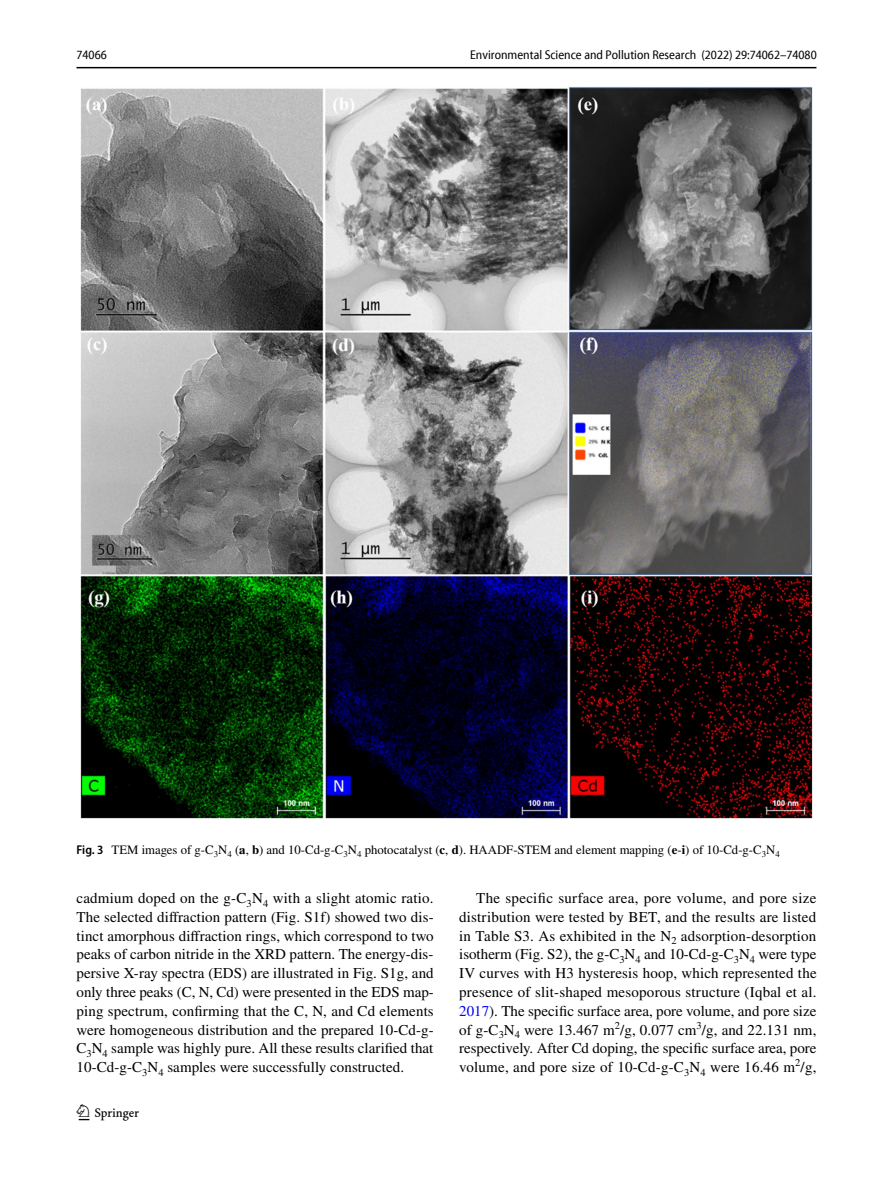
<style>
.page{position:relative;width:893px;height:1187px;background:#fff}
.page>*{position:absolute;margin:0;border:0;box-sizing:border-box;transform-origin:0 0}
.t1{font:22.5px "Springnew Regular 3";color:#000}
.t2{font:15px/18.8px "STIX";letter-spacing:.005em;color:#000;text-align:justify}
.t3{font:12.75px "STIX";color:#000}
.t4{font:semi-condensed 12.75px "Myriad Pro Unic";color:#000}
.s1{font-family:"Myriad Pro";font-weight:600;font-stretch:semi-condensed}
.s2{font-weight:700}
.s3{color:#00f}
</style>
<div class="page">
<hr style="left:77px;top:67px;width:739px;height:1px;background:#000">
<img style="left:81px;top:87px;width:731px;height:731px">
<p class="t4" style="left:77px;top:50px;width:32px">74066</p>
<p class="t4" style="left:470px;top:50px;width:348px">Environmental Science and Pollution Research (2022) 29:74062–74080</p>
<p class="t3" style="left:77px;top:840px;width:705px"><span class="s1">Fig. 3</span> TEM images of g-C<sub>3</sub>N<sub>4</sub> (<span class="s2">a</span>, <span class="s2">b</span>) and 10-Cd-g-C<sub>3</sub>N<sub>4</sub> photocatalyst (<span class="s2">c</span>, <span class="s2">d</span>). HAADF-STEM and element mapping (<span class="s2">e</span>-<span class="s2">i</span>) of 10-Cd-g-C<sub>3</sub>N<sub>4</sub></p>
<p class="t2" style="left:77px;top:889px;width:359px">cadmium doped on the g-C<sub>3</sub>N<sub>4</sub> with a slight atomic ratio.<br>The selected diffraction pattern (Fig. S1f) showed two dis&shy;tinct amorphous diffraction rings, which correspond to two peaks of carbon nitride in the XRD pattern. The energy-dis&shy;persive X-ray spectra (EDS) are illustrated in Fig. S1g, and only three peaks (C, N, Cd) were presented in the EDS map&shy;ping spectrum, confirming that the C, N, and Cd elements were homogeneous distribution and the prepared 10-Cd-g-C<sub>3</sub>N<sub>4</sub> sample was highly pure. All these results clarified that 10-Cd-g-C<sub>3</sub>N<sub>4</sub> samples were successfully constructed.</p>
<p class="t2" style="left:459px;top:889px;width:359px;text-indent:17px">The specific surface area, pore volume, and pore size distribution were tested by BET, and the results are listed in Table S3. As exhibited in the N<sub>2</sub> adsorption-desorption isotherm (Fig. S2), the g-C<sub>3</sub>N<sub>4</sub> and 10-Cd-g-C<sub>3</sub>N<sub>4</sub> were type IV curves with H3 hysteresis hoop, which represented the presence of slit-shaped mesoporous structure (Iqbal et al.<br><span class="s3">2017</span>). The specific surface area, pore volume, and pore size of g-C<sub>3</sub>N<sub>4</sub> were 13.467 m<sup>2</sup>/g, 0.077 cm<sup>3</sup>/g, and 22.131 nm, respectively. After Cd doping, the specific surface area, pore volume, and pore size of 10-Cd-g-C<sub>3</sub>N<sub>4</sub> were 16.46 m<sup>2</sup>/g,</p>
<h1 class="t1" style="left:79px;top:1104px;width:62px">1 3</h1>
</div>
